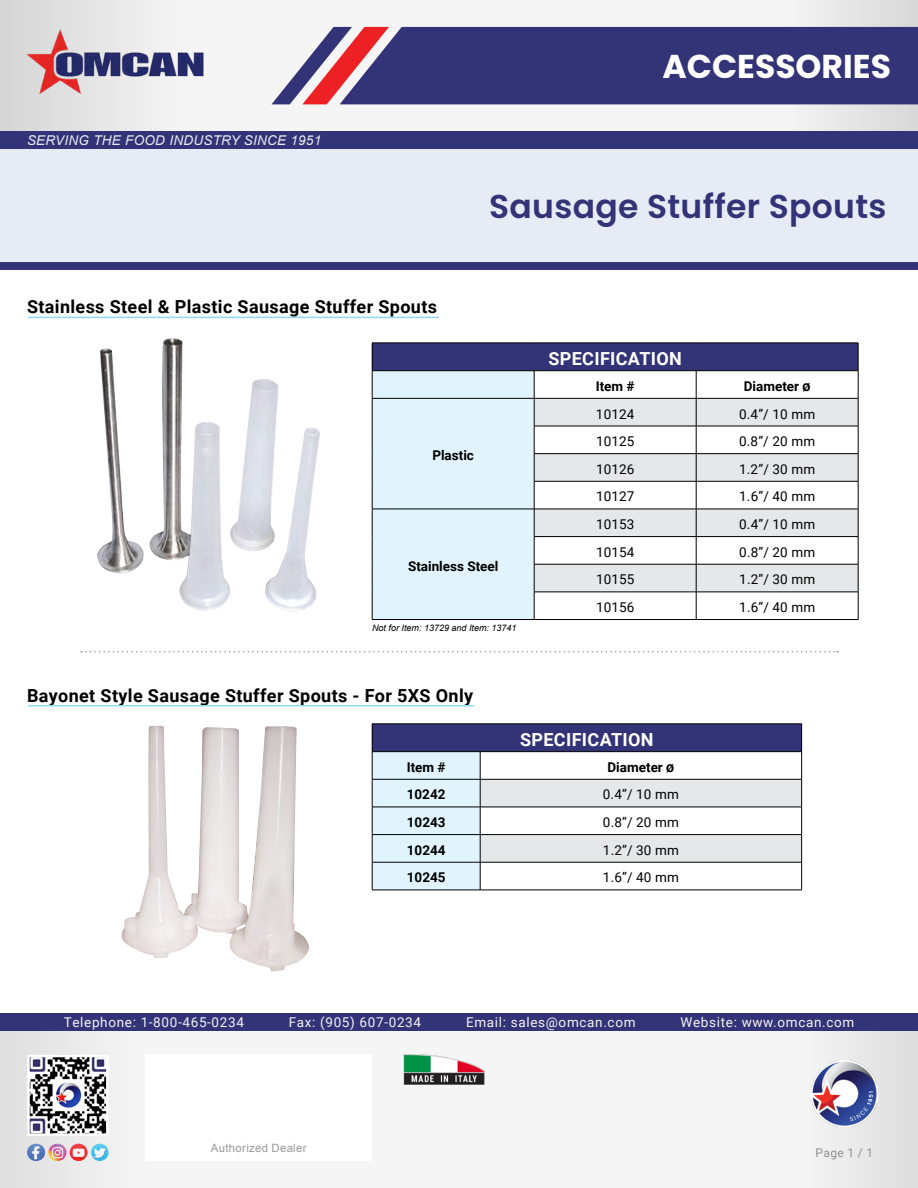
<style>
.page{position:relative;width:918px;height:1188px;background:#fff}
.page>*{position:absolute;margin:0;border:0;box-sizing:border-box;transform-origin:0 0}
.t1{font:600 33px "Poppins";letter-spacing:.01em;color:#337}
.t2{font:700 33px "Poppins";color:#fff}
.t3{font:700 18px "Roboto";letter-spacing:.02em;color:#000}
.t4{font:700 18px "Roboto";letter-spacing:.02em;color:#fff}
.t5{font:13.5px "Roboto";letter-spacing:.01em;color:#000}
.t6{font:13.5px "Roboto";letter-spacing:.05em;color:#f4f4f4}
.t7{font:700 13.5px "Roboto";color:#000}
.t8{font:italic 13.5px "Arial";letter-spacing:.02em;color:#fff}
.t9{font:12px "Roboto";color:#919191}
.t10{font:11.4px "Arial";letter-spacing:.025em;color:#999}
.t11{font:italic 9px "Arial";color:#000}
</style>
<div class="page">
<div style="left:0;top:149px;width:918px;height:114px;background:#e6ebf6"></div>
<svg style="left:0;top:0;width:918px;height:131px"></svg>
<svg style="left:0;top:1031px;width:918px;height:157px"></svg>
<div style="left:0;top:262px;width:918px;height:8px;background:#337"></div>
<div style="left:0;top:131px;width:918px;height:18px;background:#337"></div>
<div style="left:0;top:1013px;width:918px;height:18px;background:#337"></div>
<div style="left:146px;top:1055px;width:226px;height:106px;background:#fff"></div>
<svg style="left:26px;top:1054px;width:84px;height:83px"></svg>
<img style="left:27px;top:1144px;width:18px;height:17px;border-radius:9px">
<img style="left:48px;top:1144px;width:19px;height:17px;border-radius:9px">
<img style="left:70px;top:1144px;width:18px;height:17px;border-radius:9px">
<img style="left:91px;top:1144px;width:18px;height:17px;border-radius:9px">
<div style="left:389px;top:27px;width:529px;height:77px;background:#337"></div>
<svg style="left:272px;top:27px;width:117px;height:77px"></svg>
<img style="left:121px;top:726px;width:188px;height:245px">
<img style="left:97px;top:338px;width:223px;height:274px">
<svg style="left:81px;top:651px;width:757px;height:1px"></svg>
<hr style="left:28px;top:317px;width:411px;height:1px;background:#8ed8f8">
<hr style="left:28px;top:705px;width:446px;height:1px;background:#8ed8f8">
<div style="left:372px;top:343px;width:486px;height:28px;background:#337"></div>
<svg style="left:535px;top:371px;width:323px;height:248px"></svg>
<svg style="left:535px;top:399px;width:323px;height:193px;fill:#e6e7e8"></svg>
<hr style="left:534px;top:343px;width:162px;height:1px;background:#000">
<hr style="left:696px;top:343px;width:162px;height:1px;background:#000">
<hr style="left:534px;top:370px;width:162px;height:1px;background:#000">
<hr style="left:696px;top:370px;width:162px;height:1px;background:#000">
<hr style="left:534px;top:398px;width:162px;height:1px;background:#000">
<hr style="left:696px;top:398px;width:162px;height:1px;background:#000">
<hr style="left:534px;top:426px;width:162px;height:1px;background:#000">
<hr style="left:696px;top:426px;width:162px;height:1px;background:#000">
<hr style="left:534px;top:453px;width:162px;height:1px;background:#000">
<hr style="left:696px;top:453px;width:162px;height:1px;background:#000">
<hr style="left:534px;top:481px;width:162px;height:1px;background:#000">
<hr style="left:696px;top:481px;width:162px;height:1px;background:#000">
<hr style="left:534px;top:509px;width:162px;height:1px;background:#000">
<hr style="left:696px;top:509px;width:162px;height:1px;background:#000">
<hr style="left:534px;top:536px;width:162px;height:1px;background:#000">
<hr style="left:696px;top:536px;width:162px;height:1px;background:#000">
<hr style="left:534px;top:564px;width:162px;height:1px;background:#000">
<hr style="left:696px;top:564px;width:162px;height:1px;background:#000">
<hr style="left:534px;top:592px;width:162px;height:1px;background:#000">
<svg style="left:372px;top:343px;width:163px;height:277px;background:#cadbe9"></svg>
<hr style="left:696px;top:592px;width:162px;height:1px;background:#000">
<svg style="left:696px;top:371px;width:1px;height:248px"></svg>
<svg style="left:858px;top:343px;width:1px;height:276px"></svg>
<hr style="left:534px;top:619px;width:162px;height:1px;background:#000">
<hr style="left:696px;top:619px;width:162px;height:1px;background:#000">
<hr style="left:372px;top:890px;width:108px;height:1px;background:#000">
<svg style="left:372px;top:724px;width:430px;height:166px"></svg>
<hr style="left:480px;top:890px;width:322px;height:1px;background:#000">
<img style="left:403px;top:1055px;width:81px;height:29px">
<p class="t8" style="left:27px;top:131px;width:296px">SERVING THE FOOD INDUSTRY SINCE 1951</p>
<h1 class="t2" style="left:663px;top:47px;width:230px">ACCESSORIES</h1>
<h1 class="t1" style="left:489px;top:187px;width:399px">Sausage Stuffer Spouts</h1>
<h2 class="t3" style="left:27px;top:294px;width:412px">Stainless Steel &amp; Plastic Sausage Stuffer Spouts</h2>
<p class="t7" style="left:432px;top:446px;width:43px">Plastic</p>
<h2 class="t4" style="left:548px;top:346px;width:135px">SPECIFICATION</h2>
<p class="t7" style="left:596px;top:377px;width:40px">Item #</p>
<p class="t7" style="left:744px;top:377px;width:68px">Diameter Ø</p>
<p class="t5" style="left:596px;top:404px;width:40px">10124</p>
<p class="t5" style="left:739px;top:404px;width:77px">0.4”/ 10 mm</p>
<p class="t5" style="left:596px;top:432px;width:40px">10125</p>
<p class="t5" style="left:739px;top:432px;width:77px">0.8”/ 20 mm</p>
<p class="t5" style="left:596px;top:460px;width:40px">10126</p>
<p class="t5" style="left:739px;top:460px;width:77px">1.2”/ 30 mm</p>
<p class="t5" style="left:596px;top:487px;width:40px">10127</p>
<p class="t5" style="left:739px;top:487px;width:77px">1.6”/ 40 mm</p>
<p class="t7" style="left:408px;top:556px;width:92px">Stainless Steel</p>
<p class="t11" style="left:372px;top:622px;width:146px">Not for Item: 13729 and Item: 13741</p>
<h2 class="t3" style="left:27px;top:683px;width:448px">Bayonet Style Sausage Stuffer Spouts - For 5XS Only</h2>
<p class="t5" style="left:596px;top:515px;width:40px">10153</p>
<p class="t5" style="left:739px;top:515px;width:77px">0.4”/ 10 mm</p>
<p class="t5" style="left:596px;top:542px;width:40px">10154</p>
<p class="t5" style="left:739px;top:542px;width:77px">0.8”/ 20 mm</p>
<p class="t5" style="left:596px;top:570px;width:40px">10155</p>
<p class="t5" style="left:739px;top:570px;width:77px">1.2”/ 30 mm</p>
<p class="t5" style="left:596px;top:598px;width:40px">10156</p>
<p class="t5" style="left:739px;top:598px;width:77px">1.6”/ 40 mm</p>
<h2 class="t4" style="left:520px;top:727px;width:135px">SPECIFICATION</h2>
<p class="t7" style="left:407px;top:758px;width:40px">Item #</p>
<p class="t7" style="left:608px;top:758px;width:68px">Diameter Ø</p>
<p class="t7" style="left:407px;top:785px;width:40px">10242</p>
<p class="t5" style="left:603px;top:785px;width:77px">0.4”/ 10 mm</p>
<p class="t7" style="left:407px;top:813px;width:40px">10243</p>
<p class="t5" style="left:603px;top:813px;width:77px">0.8”/ 20 mm</p>
<p class="t7" style="left:407px;top:840px;width:40px">10244</p>
<p class="t5" style="left:603px;top:840px;width:77px">1.2”/ 30 mm</p>
<p class="t7" style="left:407px;top:868px;width:40px">10245</p>
<p class="t5" style="left:603px;top:868px;width:77px">1.6”/ 40 mm</p>
<p class="t6" style="left:64px;top:1013px;width:182px">Telephone: 1-800-465-0234</p>
<p class="t6" style="left:289px;top:1013px;width:134px">Fax: (905) 607-0234</p>
<p class="t6" style="left:466px;top:1013px;width:171px">Email: sales@omcan.com</p>
<p class="t6" style="left:680px;top:1013px;width:175px">Website: www.omcan.com</p>
<p class="t10" style="left:211px;top:1140px;width:97px">Authorized Dealer</p>
<p class="t9" style="left:816px;top:1144px;width:59px">Page 1 / 1</p>
</div>
